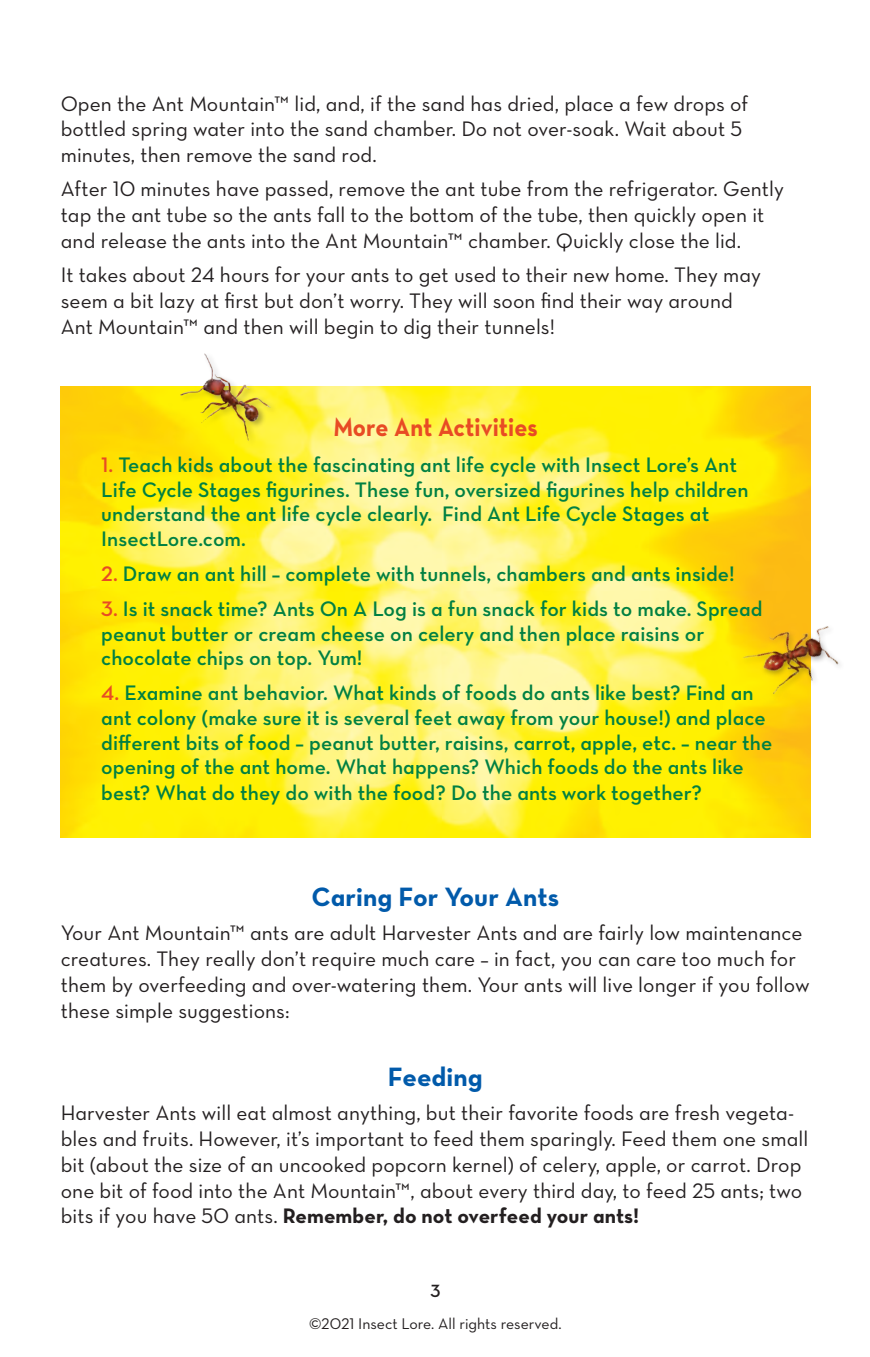
<style>
.page{position:relative;width:870px;height:1357px;background:#fff}
.page>*{position:absolute;margin:0;border:0;box-sizing:border-box;transform-origin:0 0}
.t1{font:27px "Neutra Text Bold Alt";letter-spacing:.005em;color:#015aaa}
.t2{font:27px "Neutra Text Bold Alt";color:#e84b24;scale:.9 1}
.t3{font:21.38px/25.9px "Neutra Text Book Alt";letter-spacing:.005em;color:#231f20}
.t4{font:21.38px/24.8px "Neutra Text Demi Alt";letter-spacing:.005em;color:#008042}
.t5{font:18px "Neutra Text Demi Alt";color:#231f20}
.t6{font:15.75px "Neutra Text Book Alt";color:#231f20}
.s1{color:#e84b24}
.s2{font-family:"Neutra Text Bold Alt"}
</style>
<div class="page">
<img style="left:61px;top:386px;width:749px;height:452px">
<div style="left:178px;top:352px;width:100px;height:96px;background:#231f20;opacity:.35"></div>
<img style="left:179px;top:352px;width:92px;height:90px">
<img style="left:730px;top:593px;width:110px;height:125px">
<p class="t3" style="left:61px;top:90px;width:689px">Open the Ant Mountain™ lid, and, if the sand has dried, place a few drops of bottled spring water into the sand chamber. Do not over-soak. Wait about 5 minutes, then remove the sand rod.</p>
<p class="t3" style="left:61px;top:176px;width:725px">After 10 minutes have passed, remove the ant tube from the refrigerator. Gently tap the ant tube so the ants fall to the bottom of the tube, then quickly open it and release the ants into the Ant Mountain™ chamber. Quickly close the lid.</p>
<p class="t3" style="left:61px;top:261px;width:702px">It takes about 24 hours for your ants to get used to their new home. They may seem a bit lazy at first but don’t worry. They will soon find their way around<br>Ant Mountain™ and then will begin to dig their tunnels!</p>
<p class="t2" style="left:333px;top:410px;width:229px">More Ant Activities</p>
<p class="t4" style="left:101px;top:452px;width:649px"><span class="s1">1.</span> Teach kids about the fascinating ant life cycle with Insect Lore’s Ant Life Cycle Stages figurines. These fun, oversized figurines help children understand the ant life cycle clearly. Find Ant Life Cycle Stages at InsectLore.com.</p>
<p class="t4" style="left:101px;top:561px;width:635px"><span class="s1">2.</span> Draw an ant hill – complete with tunnels, chambers and ants inside!</p>
<p class="t4" style="left:101px;top:596px;width:663px"><span class="s1">3.</span> Is it snack time? Ants On A Log is a fun snack for kids to make. Spread peanut butter or cream cheese on celery and then place raisins or chocolate chips on top. Yum!</p>
<p class="t4" style="left:101px;top:680px;width:673px"><span class="s1">4.</span> Examine ant behavior. What kinds of foods do ants like best? Find an ant colony (make sure it is several feet away from your house!) and place different bits of food – peanut butter, raisins, carrot, apple, etc. – near the opening of the ant home. What happens? Which foods do the ants like best? What do they do with the food? Do the ants work together?</p>
<p class="t1" style="left:312px;top:880px;width:249px">Caring For Your Ants</p>
<p class="t3" style="left:61px;top:920px;width:750px">Your Ant Mountain™ ants are adult Harvester Ants and are fairly low maintenance creatures. They really don’t require much care – in fact, you can care too much for them by overfeeding and over-watering them. Your ants will live longer if you follow these simple suggestions:</p>
<p class="t1" style="left:388px;top:1060px;width:96px">Feeding</p>
<p class="t3" style="left:61px;top:1099px;width:749px">Harvester Ants will eat almost anything, but their favorite foods are fresh vegeta&shy;bles and fruits. However, it’s important to feed them sparingly. Feed them one small bit (about the size of an uncooked popcorn kernel) of celery, apple, or carrot. Drop one bit of food into the Ant Mountain™, about every third day, to feed 25 ants; two bits if you have 50 ants. <span class="s2">Remember, do not overfeed your ants!</span></p>
<p class="t5" style="left:431px;top:1279px;width:12px">3</p>
<p class="t6" style="left:309px;top:1314px;width:254px">©2021 Insect Lore. All rights reserved.</p>
</div>
